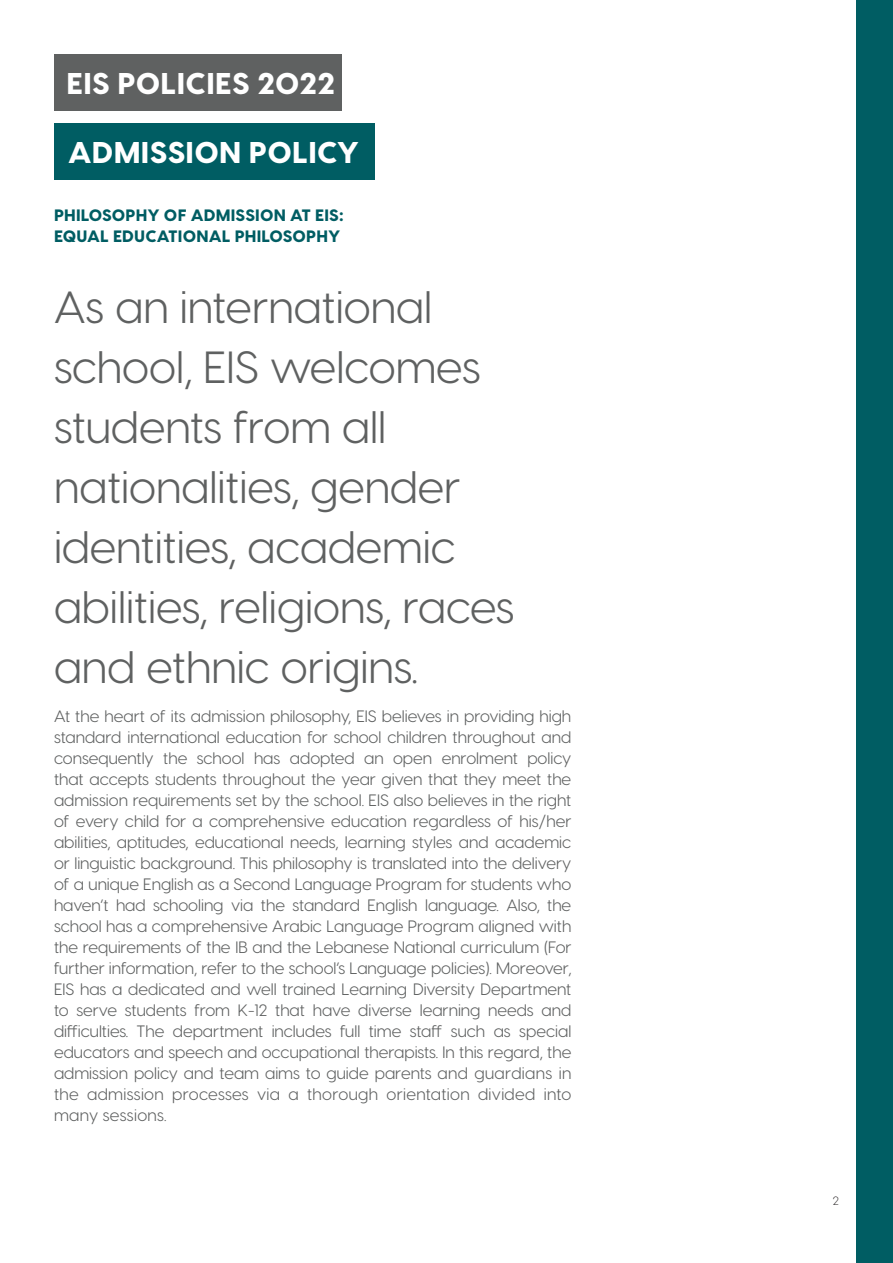
<style>
.page{position:relative;width:893px;height:1263px;background:#fff}
.page>*{position:absolute;margin:0;border:0;box-sizing:border-box;transform-origin:0 0}
.t1{font:45px/60px "Visby CF";color:#5f6161}
.t2{font:800 30px "Visby CF";letter-spacing:.01em;color:#fff}
.t3{font:16.5px/21px "Visby CF";letter-spacing:.02em;color:#5f6161;text-align:justify}
.t4{font:800 16.5px/21px "Visby CF";letter-spacing:.01em;color:#005d63}
.t5{font:300 12px "Visby CF";color:#231f20}
</style>
<div class="page">
<div style="left:54px;top:54px;width:287px;height:57px;background:#5f6161"></div>
<div style="left:54px;top:123px;width:320px;height:57px;background:#005d63"></div>
<div style="left:856px;top:0;width:37px;height:1263px;background:#005d63"></div>
<h2 class="t2" style="left:67px;top:64px;width:270px">EIS POLICIES 2022</h2>
<p class="t2" style="left:68px;top:133px;width:293px">ADMISSION POLICY</p>
<p class="t4" style="left:54px;top:204px;width:291px">PHILOSOPHY OF ADMISSION AT EIS:<br>EQUAL EDUCATIONAL PHILOSOPHY</p>
<p class="t1" style="left:54px;top:277px;width:462px">As an international school, EIS welcomes students from all nationalities, gender identities, academic abilities, religions, races and ethnic origins.</p>
<p class="t3" style="left:54px;top:705px;width:519px">At the heart of its admission philosophy, EIS believes in providing high standard international education for school children throughout and consequently the school has adopted an open enrolment policy that accepts students throughout the year given that they meet the admission requirements set by the school. EIS also believes in the right of every child for a comprehensive education regardless of his/her abilities, aptitudes, educational needs, learning styles and academic or linguistic background. This philosophy is translated into the delivery of a unique English as a Second Language Program for students who haven’t had schooling via the standard English language. Also, the school has a comprehensive Arabic Language Program aligned with the requirements of the IB and the Lebanese National curriculum (For further information, refer to the school’s Language policies). Moreover, EIS has a dedicated and well trained Learning Diversity Department to serve students from K-12 that have diverse learning needs and difficulties. The department includes full time staff such as special educators and speech and occupational therapists. In this regard, the admission policy and team aims to guide parents and guardians in the admission processes via a thorough orientation divided into many sessions.</p>
<p class="t5" style="left:833px;top:1193px;width:8px">2</p>
</div>
